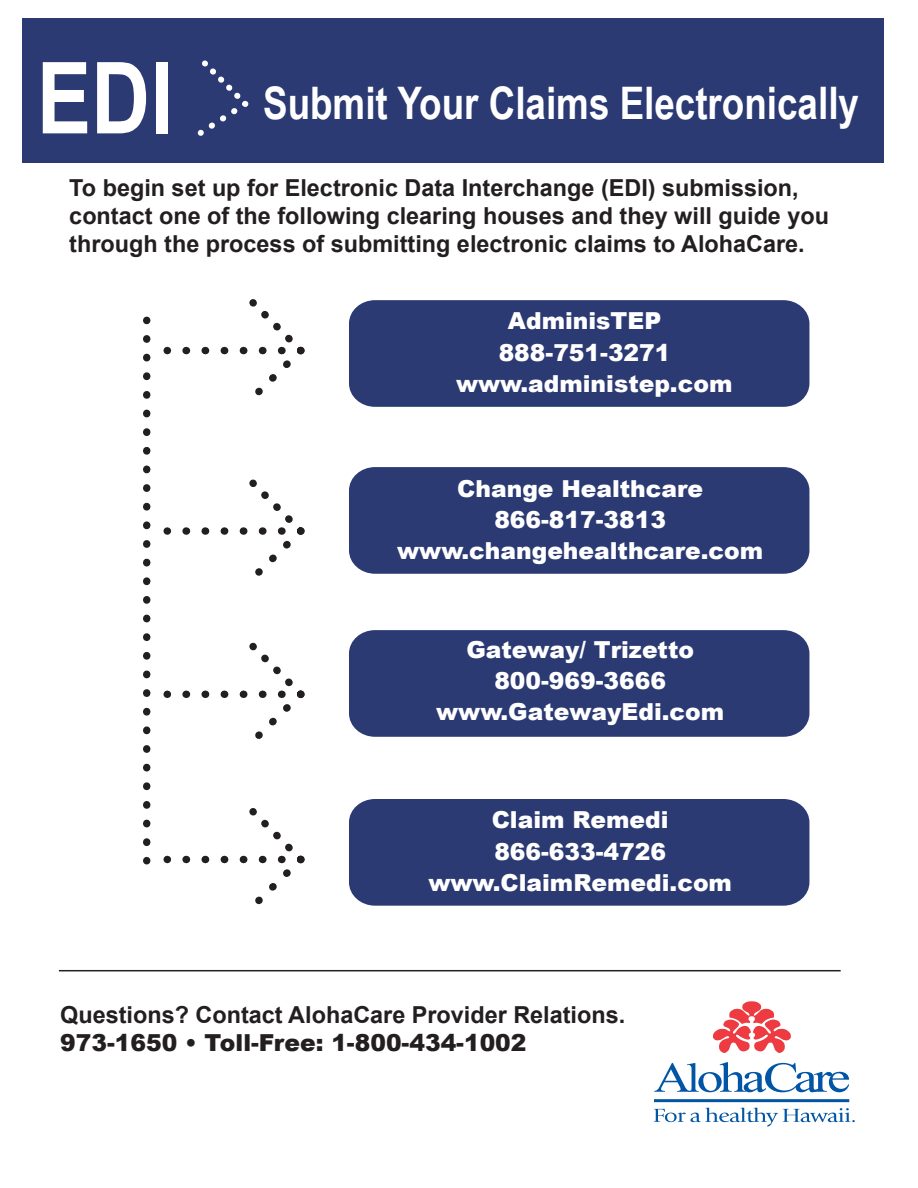
<style>
.page{position:relative;width:918px;height:1188px;background:#fff}
.page>*{position:absolute;margin:0;border:0;box-sizing:border-box;transform-origin:0 0}
.t1{font:700 44.85px "Arial Narrow";color:#fff}
.t2{font:700 23.4px/28px "Arial";color:#231f20}
.t3{font:900 23.4px/31.2px "Arial";color:#fff;text-align:center}
.t4{font:900 23.4px "Arial";color:#231f20}
.s1{font-size:99.45px}
</style>
<div class="page">
<div style="left:22px;top:19px;width:862px;height:144px;background:#2c3a74"></div>
<div style="left:349px;top:300px;width:460px;height:107px;background:#2c3a74"></div>
<div style="left:349px;top:467px;width:460px;height:107px;background:#2c3a74"></div>
<div style="left:349px;top:630px;width:460px;height:107px;background:#2c3a74"></div>
<div style="left:349px;top:799px;width:460px;height:107px;background:#2c3a74"></div>
<hr style="left:59px;top:970px;width:782px;height:1px;background:#231f20">
<svg style="left:198px;top:60px;width:51px;height:76px"></svg>
<svg style="left:143px;top:339px;width:7px;height:508px"></svg>
<svg style="left:186px;top:299px;width:119px;height:96px"></svg>
<svg style="left:186px;top:479px;width:119px;height:97px"></svg>
<svg style="left:186px;top:642px;width:119px;height:97px"></svg>
<svg style="left:186px;top:808px;width:119px;height:96px"></svg>
<svg style="left:713px;top:1001px;width:78px;height:52px"></svg>
<svg style="left:654px;top:1062px;width:195px;height:30px"></svg>
<hr style="left:654px;top:1099px;width:195px;height:3px;background:#0155a5">
<svg style="left:654px;top:1108px;width:201px;height:18px"></svg>
<h1 class="t1" style="left:37px;top:69px;width:824px"><span class="s1">EDI</span> Submit Your Claims Electronically</h1>
<p class="t2" style="left:69px;top:174px;width:761px">To begin set up for Electronic Data Interchange (EDI) submission, contact one of the following clearing houses and they will guide you through the process of submitting electronic claims to AlohaCare.</p>
<p class="t3" style="left:508px;top:305px;width:155px">AdminisTEP</p>
<p class="t3" style="left:499px;top:336px;width:173px">888-751-3271</p>
<p class="t3" style="left:456px;top:367px;width:278px">www.administep.com</p>
<p class="t3" style="left:397px;top:472px;width:368px">Change Healthcare<br>866-817-3813 www.changehealthcare.com</p>
<p class="t3" style="left:436px;top:633px;width:290px">Gateway/ Trizetto<br>800-969-3666 www.GatewayEdi.com</p>
<p class="t3" style="left:428px;top:804px;width:305px">Claim Remedi<br>866-633-4726 www.ClaimRemedi.com</p>
<p class="t2" style="left:60px;top:1001px;width:567px">Questions? Contact AlohaCare Provider Relations.</p>
<p class="t4" style="left:60px;top:1025px;width:468px">973-1650 • Toll-Free: 1-800-434-1002</p>
</div>
